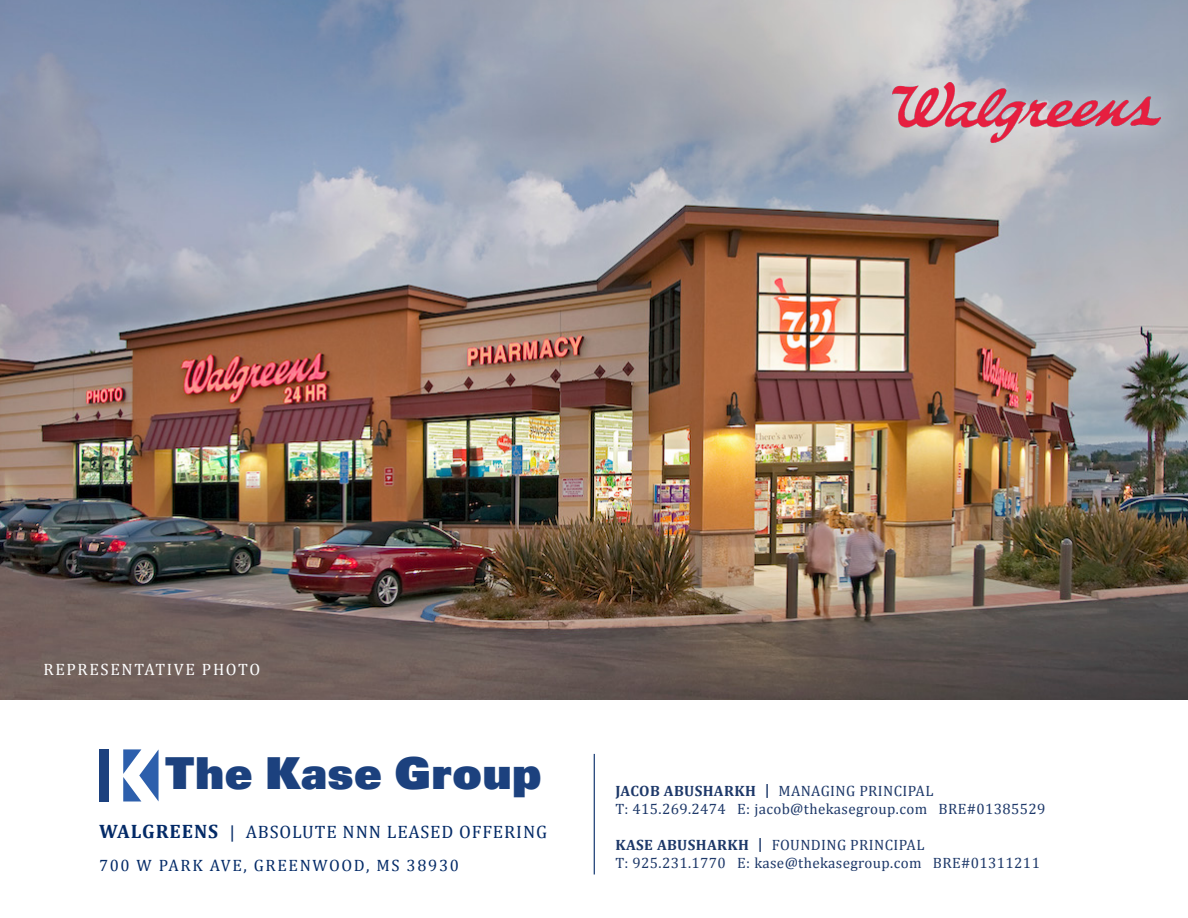
<style>
.page{position:relative;width:1188px;height:918px;background:#fff}
.page>*{position:absolute;margin:0;border:0;box-sizing:border-box;transform-origin:0 0}
.t1{font:900 44.25px "Univers";letter-spacing:.015em;color:#1c417e}
.t2{font:18px "Cambria";letter-spacing:.05em;color:#032a67}
.t3{font:16.5px "Cambria";letter-spacing:.1em;color:#032a67}
.t4{font:16.5px "Cambria";letter-spacing:.1em;color:#fff}
.t5{font:15px "Cambria";letter-spacing:.025em;color:#1d3869}
.s1{font-weight:700;font-size:19.5px}
.s2{font-weight:700}
.s3{font-family:"Gotham HTF";font-weight:500}
</style>
<div class="page">
<img style="left:0;top:0;width:1188px;height:699px">
<div style="left:99px;top:749px;width:10px;height:52px;background:#1c417e"></div>
<svg style="left:123px;top:749px;width:36px;height:52px"></svg>
<hr style="left:594px;top:754px;width:1px;height:120px;background:#032a67">
<div style="left:864px;top:53px;width:324px;height:119px;background:#fff;opacity:.75"></div>
<img style="left:893px;top:83px;width:267px;height:59px">
<p class="t4" style="left:44px;top:659px;width:218px">REPRESENTATIVE PHOTO</p>
<h1 class="t1" style="left:165px;top:744px;width:378px">The Kase Group</h1>
<p class="t2" style="left:99px;top:821px;width:450px"><span class="s1">WALGREENS</span> | ABSOLUTE NNN LEASED OFFERING</p>
<p class="t3" style="left:99px;top:855px;width:361px">700 W PARK AVE, GREENWOOD, MS 38930</p>
<p class="t5" style="left:616px;top:782px;width:319px"><span class="s2">JACOB ABUSHARKH</span> <span class="s3">|</span> MANAGING PRINCIPAL</p>
<p class="t5" style="left:616px;top:800px;width:431px">T: 415.269.2474 E: jacob@thekasegroup.com BRE#01385529</p>
<p class="t5" style="left:616px;top:836px;width:310px"><span class="s2">KASE ABUSHARKH</span> <span class="s3">|</span> FOUNDING PRINCIPAL</p>
<p class="t5" style="left:616px;top:854px;width:426px">T: 925.231.1770 E: kase@thekasegroup.com BRE#01311211</p>
</div>
